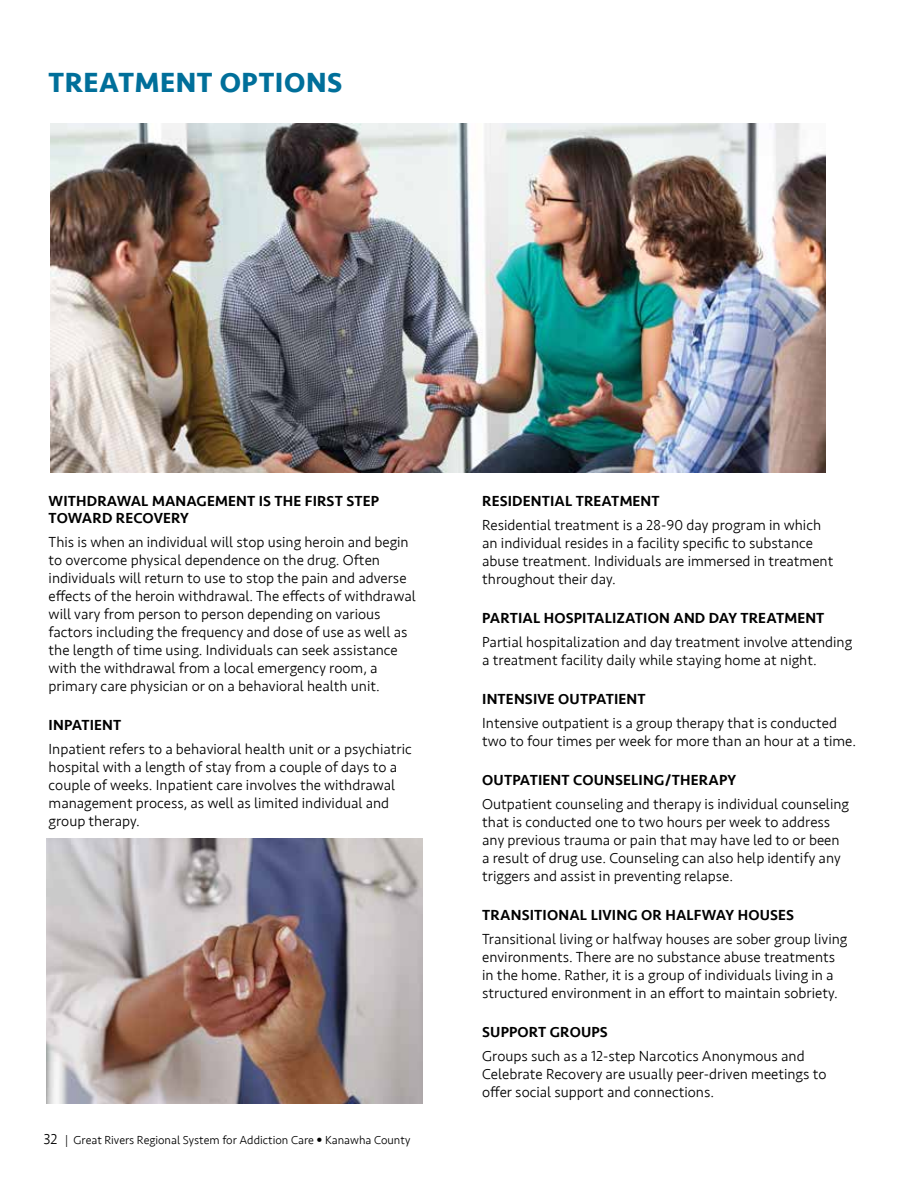
<style>
.page{position:relative;width:918px;height:1188px;background:#fff}
.page>*{position:absolute;margin:0;border:0;box-sizing:border-box;transform-origin:0 0}
.t1{font:700 28.5px "Seravek";letter-spacing:.02em;color:#006f9a}
.t2{font:300 15px/18px "Seravek";color:#000}
.t3{font:500 15px/16.5px "Seravek";letter-spacing:.01em;color:#000}
.t4{font:300 12px "Seravek";color:#000}
.s1{font-size:15px}
.s2{font-family:"Avenir";font-weight:400}
</style>
<div class="page">
<img style="left:46px;top:838px;width:377px;height:265px">
<img style="left:50px;top:123px;width:776px;height:349px">
<h1 class="t1" style="left:49px;top:59px;width:295px">TREATMENT OPTIONS</h1>
<p class="t3" style="left:49px;top:493px;width:332px">WITHDRAWAL MANAGEMENT IS THE FIRST STEP<br>TOWARD RECOVERY</p>
<p class="t2" style="left:49px;top:533px;width:369px">This is when an individual will stop using heroin and begin to overcome physical dependence on the drug. Often individuals will return to use to stop the pain and adverse effects of the heroin withdrawal. The effects of withdrawal will vary from person to person depending on various factors including the frequency and dose of use as well as the length of time using. Individuals can seek assistance with the withdrawal from a local emergency room, a primary care physician or on a behavioral health unit.</p>
<p class="t3" style="left:49px;top:717px;width:74px">INPATIENT</p>
<p class="t2" style="left:49px;top:740px;width:365px">Inpatient refers to a behavioral health unit or a psychiatric hospital with a length of stay from a couple of days to a couple of weeks. Inpatient care involves the withdrawal management process, as well as limited individual and group therapy.</p>
<p class="t4" style="left:44px;top:1133px;width:368px"><span class="s1">32</span> | Great Rivers Regional System for Addiction Care <span class="s2">•</span> Kanawha County</p>
<p class="t3" style="left:482px;top:493px;width:179px">RESIDENTIAL TREATMENT</p>
<p class="t2" style="left:482px;top:517px;width:353px">Residential treatment is a 28-90 day program in which an individual resides in a facility specific to substance abuse treatment. Individuals are immersed in treatment throughout their day.</p>
<p class="t3" style="left:482px;top:610px;width:344px">PARTIAL HOSPITALIZATION AND DAY TREATMENT</p>
<p class="t2" style="left:482px;top:634px;width:371px">Partial hospitalization and day treatment involve attending a treatment facility daily while staying home at night.</p>
<p class="t3" style="left:482px;top:691px;width:165px">INTENSIVE OUTPATIENT</p>
<p class="t2" style="left:482px;top:715px;width:375px">Intensive outpatient is a group therapy that is conducted two to four times per week for more than an hour at a time.</p>
<p class="t3" style="left:482px;top:772px;width:255px">OUTPATIENT COUNSELING/THERAPY</p>
<p class="t2" style="left:482px;top:796px;width:368px">Outpatient counseling and therapy is individual counseling that is conducted one to two hours per week to address any previous trauma or pain that may have led to or been a result of drug use. Counseling can also help identify any triggers and assist in preventing relapse.</p>
<p class="t3" style="left:482px;top:907px;width:313px">TRANSITIONAL LIVING OR HALFWAY HOUSES</p>
<p class="t2" style="left:482px;top:931px;width:367px">Transitional living or halfway houses are sober group living environments. There are no substance abuse treatments in the home. Rather, it is a group of individuals living in a structured environment in an effort to maintain sobriety.</p>
<p class="t3" style="left:482px;top:1024px;width:127px">SUPPORT GROUPS</p>
<p class="t2" style="left:482px;top:1048px;width:346px">Groups such as a 12-step Narcotics Anonymous and<br>Celebrate Recovery are usually peer-driven meetings to offer social support and connections.</p>
</div>
